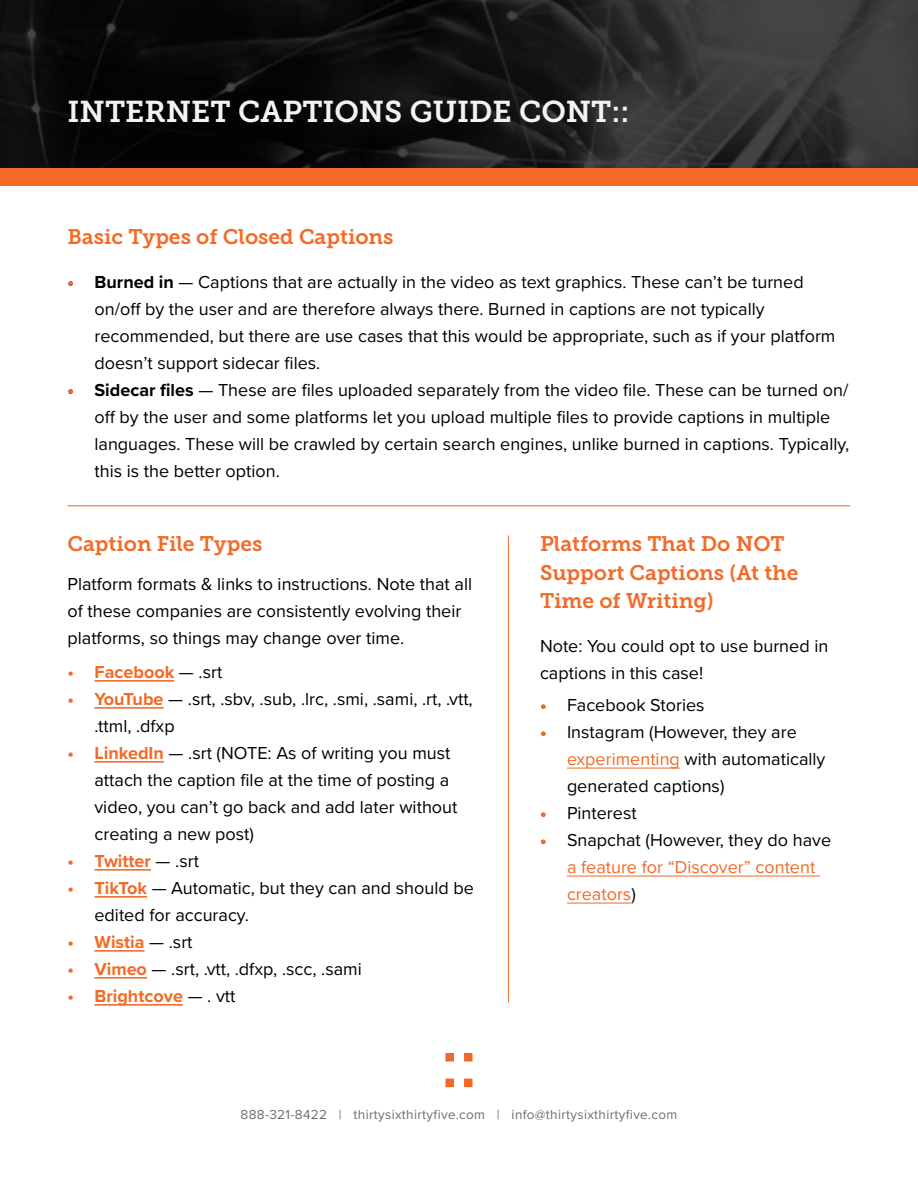
<style>
.page{position:relative;width:918px;height:1188px;background:#fff}
.page>*{position:absolute;margin:0;border:0;box-sizing:border-box;transform-origin:0 0}
.t1{font:30px "Museo Slab 700";color:#f1f3f4}
.t2{font:21px/28.5px "Museo Slab 700";color:#f36a27}
.t3{font:18px/27px "Proxima Nova";color:#000101}
.t4{font:700 18px "Proxima Nova";color:#f36a27}
.t5{font:18px/27px "Proxima Nova";color:#f36a27}
.t6{font:13.5px "Proxima Nova";letter-spacing:.025em;color:#716d6d}
.s1{font-weight:700}
.s2{color:#f36a27}
.s3{color:#000101}
.s4{font-weight:400;color:#000101}
.s5{font-weight:700;color:#f36a27}
</style>
<div class="page">
<svg style="left:0;top:0;width:918px;height:168px;background:#1c1c1c"></svg>
<div style="left:0;top:168px;width:918px;height:18px;background:#f36a27"></div>
<hr style="left:68px;top:505px;width:782px;height:1px;background:#f36a27">
<hr style="left:508px;top:536px;width:1px;height:466px;background:#f36a27">
<hr style="left:567px;top:768px;width:113px;height:1px;background:#f36a27">
<hr style="left:567px;top:876px;width:253px;height:1px;background:#f36a27">
<hr style="left:567px;top:903px;width:64px;height:1px;background:#f36a27">
<hr style="left:94px;top:680px;width:80px;height:2px;background:#f36a27">
<hr style="left:94px;top:707px;width:70px;height:2px;background:#f36a27">
<hr style="left:94px;top:761px;width:70px;height:2px;background:#f36a27">
<hr style="left:94px;top:869px;width:57px;height:2px;background:#f36a27">
<hr style="left:94px;top:896px;width:53px;height:2px;background:#f36a27">
<hr style="left:94px;top:950px;width:51px;height:2px;background:#f36a27">
<hr style="left:94px;top:977px;width:53px;height:2px;background:#f36a27">
<hr style="left:94px;top:1004px;width:89px;height:2px;background:#f36a27">
<svg style="left:445px;top:1053px;width:9px;height:34px"></svg>
<svg style="left:464px;top:1053px;width:9px;height:34px"></svg>
<svg style="left:541px;top:704px;width:5px;height:5px"></svg>
<svg style="left:541px;top:732px;width:5px;height:4px"></svg>
<svg style="left:541px;top:813px;width:5px;height:4px"></svg>
<svg style="left:541px;top:840px;width:5px;height:4px"></svg>
<svg style="left:68px;top:281px;width:5px;height:5px"></svg>
<svg style="left:68px;top:389px;width:5px;height:4px"></svg>
<h1 class="t1" style="left:68px;top:95px;width:563px">INTERNET CAPTIONS GUIDE CONT::</h1>
<p class="t2" style="left:68px;top:222px;width:328px">Basic Types of Closed Captions</p>
<p class="t3" style="left:94px;top:267px;width:743px;text-indent:-27px"><span class="s1">• Burned in</span> — Captions that are actually in the video as text graphics. These can’t be turned on/off by the user and are therefore always there. Burned in captions are not typically recommended, but there are use cases that this would be appropriate, such as if your platform doesn’t support sidecar files.</p>
<p class="t3" style="left:94px;top:375px;width:756px;text-indent:-27px"><span class="s1">• Sidecar files</span> — These are files uploaded separately from the video file. These can be turned on/ off by the user and some platforms let you upload multiple files to provide captions in multiple languages. These will be crawled by certain search engines, unlike burned in captions. Typically, this is the better option.</p>
<p class="t2" style="left:68px;top:530px;width:196px">Caption File Types</p>
<p class="t2" style="left:540px;top:530px;width:260px">Platforms That Do NOT<br>Support Captions (At the<br>Time of Writing)</p>
<p class="t3" style="left:68px;top:570px;width:406px">Platform formats &amp; links to instructions. Note that all of these companies are consistently evolving their platforms, so things may change over time.</p>
<p class="t3" style="left:540px;top:631px;width:290px">Note: You could opt to use burned in captions in this case!</p>
<p class="t3" style="left:540px;top:691px;width:166px">• Facebook Stories</p>
<p class="t3" style="left:567px;top:718px;width:260px;text-indent:-27px">• Instagram (However, they are <span class="s2">experimenting</span> with automatically generated captions)</p>
<p class="t3" style="left:540px;top:799px;width:98px">• Pinterest</p>
<p class="t3" style="left:540px;top:826px;width:293px">• Snapchat (However, they do have</p>
<p class="t5" style="left:567px;top:853px;width:250px">a feature for “Discover” content creators<span class="s3">)</span></p>
<p class="t4" style="left:68px;top:659px;width:156px">• Facebook <span class="s4">— .srt</span></p>
<p class="t3" style="left:94px;top:685px;width:380px;text-indent:-27px"><span class="s5">• YouTube</span> — .srt, .sbv, .sub, .lrc, .smi, .sami, .rt, .vtt, .ttml, .dfxp</p>
<p class="t3" style="left:94px;top:739px;width:364px;text-indent:-27px"><span class="s5">• LinkedIn</span> — .srt (NOTE: As of writing you must attach the caption file at the time of posting a video, you can’t go back and add later without creating a new post)</p>
<p class="t4" style="left:68px;top:848px;width:133px">• Twitter <span class="s4">— .srt</span></p>
<p class="t3" style="left:94px;top:874px;width:381px;text-indent:-27px"><span class="s5">• TikTok</span> — Automatic, but they can and should be edited for accuracy.</p>
<p class="t4" style="left:68px;top:929px;width:127px">• Wistia <span class="s4">— .srt</span></p>
<p class="t3" style="left:68px;top:955px;width:296px"><span class="s5">• Vimeo</span> — .srt, .vtt, .dfxp, .scc, .sami</p>
<p class="t4" style="left:68px;top:983px;width:169px">• Brightcove <span class="s4">— . vtt</span></p>
<p class="t6" style="left:241px;top:1105px;width:438px">888-321-8422 | thirtysixthirtyfive.com | info@thirtysixthirtyfive.com</p>
</div>
